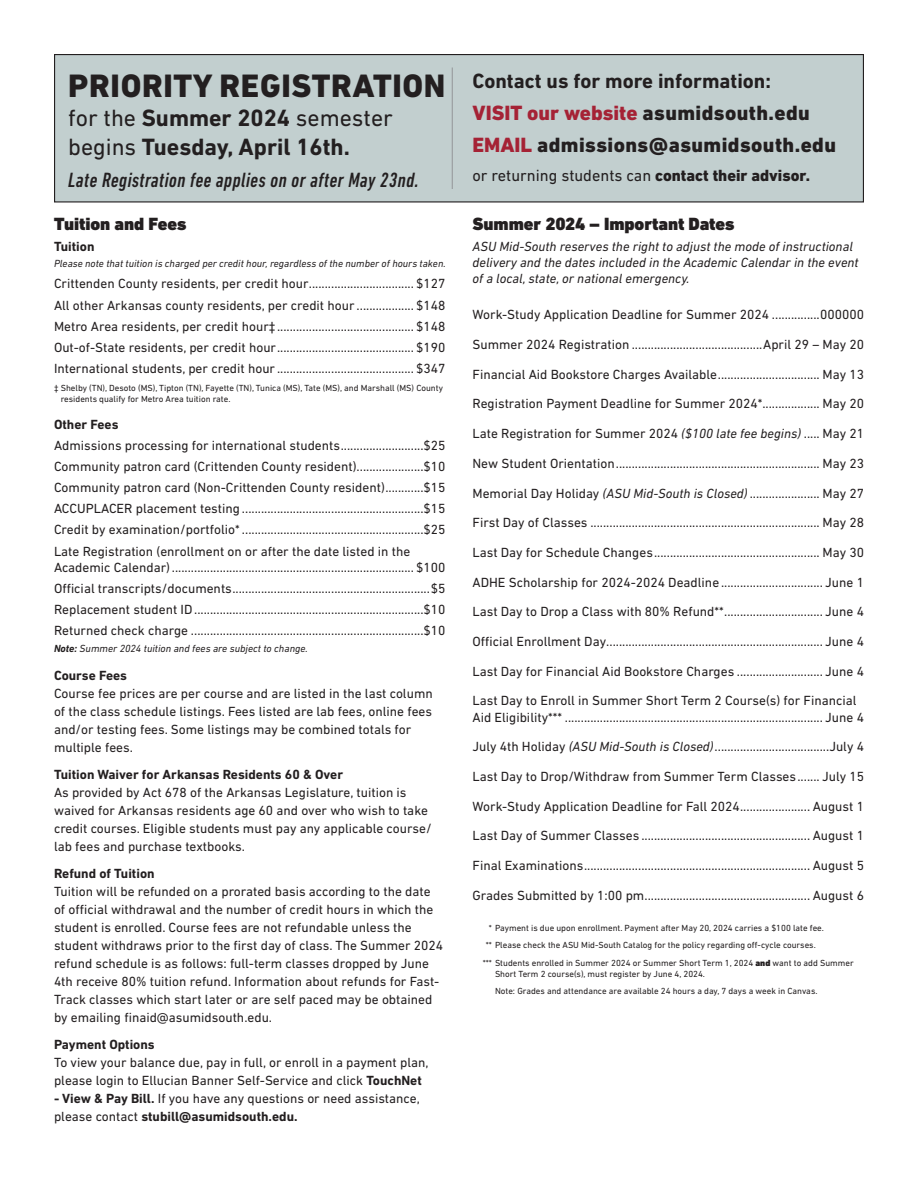
<style>
.page{position:relative;width:918px;height:1188px;background:#fff}
.page>*{position:absolute;margin:0;border:0;box-sizing:border-box;transform-origin:0 0}
.t1{font:800 33px "DIN Next LT Pro";letter-spacing:.02em;color:#231f20}
.t2{font:24px "DIN Next LT Pro";color:#231f20}
.t3{font:700 24px "DIN Next LT Pro";color:#231f20}
.t4{font:italic 500 condensed 21px "DIN Next LT Pro";letter-spacing:.02em;color:#231f20}
.t5{font:800 21px "DIN Next LT Pro";letter-spacing:.02em;color:#231f20}
.t6{font:800 21px "DIN Next LT Pro";letter-spacing:.01em;color:#a52235}
.t7{font:700 21px "DIN Next LT Pro";color:#231f20}
.t8{font:900 18px "DIN Next LT Pro";letter-spacing:-.005em;color:#231f20}
.t9{font:16.5px "DIN Next LT Pro";color:#231f20}
.t10{font:13.5px/18px "DIN Next LT Pro";color:#231f20}
.t11{font:italic 13.5px/16.2px "DIN Next LT Pro";color:#231f20}
.t12{font:700 13.5px "DIN Next LT Pro";color:#231f20}
.t13{font:italic 10.5px "DIN Next LT Pro";color:#231f20}
.t14{font:9px/10.8px "DIN Next LT Pro";color:#231f20}
.s1{font-weight:700}
.s2{font-weight:400}
.s3{color:#231f20}
.s4{color:#a52235}
.s5{font-weight:800}
.s6{font-style:italic}
.s7{font-weight:900}
</style>
<div class="page">
<div style="left:55px;top:55px;width:808px;height:147px;background:#c2cfcf"></div>
<div style="left:54px;top:54px;width:810px;height:148px;border:1px solid #231f20"></div>
<hr style="left:452px;top:68px;width:1px;height:121px;background:#939598">
<p class="t1" style="left:68px;top:66px;width:379px">PRIORITY REGISTRATION</p>
<p class="t2" style="left:68px;top:104px;width:326px">for the <span class="s1">Summer 2024</span> semester</p>
<p class="t3" style="left:68px;top:133px;width:283px"><span class="s2">begins</span> Tuesday, April 16th.</p>
<p class="t4" style="left:68px;top:168px;width:352px">Late Registration fee applies on or after May 23nd.</p>
<p class="t8" style="left:54px;top:213px;width:134px">Tuition and Fees</p>
<p class="t12" style="left:54px;top:238px;width:42px">Tuition</p>
<p class="t13" style="left:54px;top:258px;width:393px">Please note that tuition is charged per credit hour, regardless of the number of hours taken.</p>
<p class="t10" style="left:54px;top:275px;width:393px">Crittenden County residents, per credit hour................................. $127</p>
<p class="t10" style="left:54px;top:296px;width:393px">All other Arkansas county residents, per credit hour .................. $148</p>
<p class="t10" style="left:54px;top:317px;width:393px">Metro Area residents, per credit hour‡........................................... $148</p>
<p class="t10" style="left:54px;top:338px;width:393px">Out-of-State residents, per credit hour........................................... $190</p>
<p class="t10" style="left:54px;top:359px;width:393px">International students, per credit hour ........................................... $347</p>
<p class="t14" style="left:61px;top:383px;width:384px;text-indent:-7px">‡ Shelby (TN), Desoto (MS), Tipton (TN), Fayette (TN), Tunica (MS), Tate (MS), and Marshall (MS) County residents qualify for Metro Area tuition rate.</p>
<p class="t12" style="left:54px;top:417px;width:66px">Other Fees</p>
<p class="t10" style="left:54px;top:436px;width:393px">Admissions processing for international students..........................$25</p>
<p class="t10" style="left:54px;top:458px;width:393px">Community patron card (Crittenden County resident).....................$10</p>
<p class="t10" style="left:54px;top:479px;width:393px">Community patron card (Non-Crittenden County resident)............$15</p>
<p class="t10" style="left:54px;top:500px;width:393px">ACCUPLACER placement testing .........................................................$15</p>
<p class="t10" style="left:54px;top:521px;width:393px">Credit by examination/portfolio* .........................................................$25</p>
<p class="t10" style="left:54px;top:543px;width:393px;line-height:16.2px">Late Registration (enrollment on or after the date listed in the<br>Academic Calendar)............................................................................ $100</p>
<p class="t10" style="left:54px;top:579px;width:393px">Official transcripts/documents..............................................................$5</p>
<p class="t10" style="left:54px;top:600px;width:393px">Replacement student ID........................................................................$10</p>
<p class="t10" style="left:54px;top:621px;width:393px">Returned check charge .........................................................................$10</p>
<p class="t13" style="left:54px;top:643px;width:255px"><span class="s1">Note:</span> Summer 2024 tuition and fees are subject to change.</p>
<p class="t12" style="left:54px;top:667px;width:75px">Course Fees</p>
<p class="t10" style="left:54px;top:684px;width:380px">Course fee prices are per course and are listed in the last column of the class schedule listings. Fees listed are lab fees, online fees and/or testing fees. Some listings may be combined totals for multiple fees.</p>
<p class="t12" style="left:54px;top:766px;width:291px">Tuition Waiver for Arkansas Residents 60 &amp; Over</p>
<p class="t10" style="left:54px;top:783px;width:379px">As provided by Act 678 of the Arkansas Legislature, tuition is waived for Arkansas residents age 60 and over who wish to take credit courses. Eligible students must pay any applicable course/ lab fees and purchase textbooks.</p>
<p class="t12" style="left:54px;top:866px;width:102px">Refund of Tuition</p>
<p class="t10" style="left:54px;top:882px;width:391px">Tuition will be refunded on a prorated basis according to the date of official withdrawal and the number of credit hours in which the student is enrolled. Course fees are not refundable unless the student withdraws prior to the first day of class. The Summer 2024 refund schedule is as follows: full-term classes dropped by June 4th receive 80% tuition refund. Information about refunds for Fast-Track classes which start later or are self paced may be obtained by emailing finaid@asumidsouth.edu.</p>
<p class="t12" style="left:54px;top:1037px;width:102px">Payment Options</p>
<p class="t10" style="left:54px;top:1054px;width:376px">To view your balance due, pay in full, or enroll in a payment plan, please login to Ellucian Banner Self-Service and click <span class="s1">TouchNet</span></p>
<p class="t10" style="left:54px;top:1090px;width:367px"><span class="s1">- View &amp; Pay Bill.</span> If you have any questions or need assistance, please contact <span class="s1">stubill@asumidsouth.edu.</span></p>
<p class="t7" style="left:472px;top:69px;width:300px">Contact us for more information:</p>
<p class="t6" style="left:472px;top:101px;width:339px">VISIT our website <span class="s3">asumidsouth.edu</span></p>
<p class="t5" style="left:472px;top:133px;width:365px"><span class="s4">EMAIL</span> admissions@asumidsouth.edu</p>
<p class="t9" style="left:472px;top:165px;width:339px">or returning students can <span class="s5">contact their advisor.</span></p>
<p class="t8" style="left:472px;top:213px;width:264px">Summer 2024 – Important Dates</p>
<p class="t11" style="left:472px;top:238px;width:388px">ASU Mid-South reserves the right to adjust the mode of instructional delivery and the dates included in the Academic Calendar in the event of a local, state, or national emergency.</p>
<p class="t10" style="left:472px;top:306px;width:393px">Work-Study Application Deadline for Summer 2024 ...............000000</p>
<p class="t10" style="left:472px;top:335px;width:393px">Summer 2024 Registration .........................................April 29 – May 20</p>
<p class="t10" style="left:472px;top:365px;width:393px">Financial Aid Bookstore Charges Available................................ May 13</p>
<p class="t10" style="left:472px;top:395px;width:393px">Registration Payment Deadline for Summer 2024*.................. May 20</p>
<p class="t10" style="left:472px;top:424px;width:393px">Late Registration for Summer 2024 <span class="s6">($100 late fee begins)</span> ..... May 21</p>
<p class="t10" style="left:472px;top:454px;width:393px">New Student Orientation................................................................ May 23</p>
<p class="t10" style="left:472px;top:484px;width:393px">Memorial Day Holiday <span class="s6">(ASU Mid-South is Closed)</span> ...................... May 27</p>
<p class="t10" style="left:472px;top:514px;width:393px">First Day of Classes ........................................................................ May 28</p>
<p class="t10" style="left:472px;top:543px;width:393px">Last Day for Schedule Changes.................................................... May 30</p>
<p class="t10" style="left:472px;top:573px;width:393px">ADHE Scholarship for 2024-2024 Deadline ................................ June 1</p>
<p class="t10" style="left:472px;top:603px;width:393px">Last Day to Drop a Class with 80% Refund**............................... June 4</p>
<p class="t10" style="left:472px;top:632px;width:393px">Official Enrollment Day.................................................................... June 4</p>
<p class="t10" style="left:472px;top:662px;width:393px">Last Day for Financial Aid Bookstore Charges ........................... June 4</p>
<p class="t10" style="left:472px;top:693px;width:393px;line-height:16.2px">Last Day to Enroll in Summer Short Term 2 Course(s) for Financial<br>Aid Eligibility*** ................................................................................. June 4</p>
<p class="t10" style="left:472px;top:738px;width:393px">July 4th Holiday <span class="s6">(ASU Mid-South is Closed)</span>....................................July 4</p>
<p class="t10" style="left:473px;top:767px;width:393px">Last Day to Drop/Withdraw from Summer Term Classes....... July 15</p>
<p class="t10" style="left:473px;top:797px;width:393px">Work-Study Application Deadline for Fall 2024...................... August 1</p>
<p class="t10" style="left:473px;top:827px;width:393px">Last Day of Summer Classes ..................................................... August 1</p>
<p class="t10" style="left:473px;top:856px;width:393px">Final Examinations....................................................................... August 5</p>
<p class="t10" style="left:473px;top:886px;width:393px">Grades Submitted by 1:00 pm.................................................... August 6</p>
<p class="t14" style="left:489px;top:922px;width:337px">* Payment is due upon enrollment. Payment after May 20, 2024 carries a $100 late fee.</p>
<p class="t14" style="left:486px;top:940px;width:331px">** Please check the ASU Mid-South Catalog for the policy regarding off-cycle courses.</p>
<p class="t14" style="left:495px;top:957px;width:360px;text-indent:-12px">*** Students enrolled in Summer 2024 or Summer Short Term 1, 2024 <span class="s7">and</span> want to add Summer<br>Short Term 2 course(s), must register by June 4, 2024.</p>
<p class="t14" style="left:495px;top:986px;width:324px">Note: Grades and attendance are available 24 hours a day, 7 days a week in Canvas.</p>
</div>
